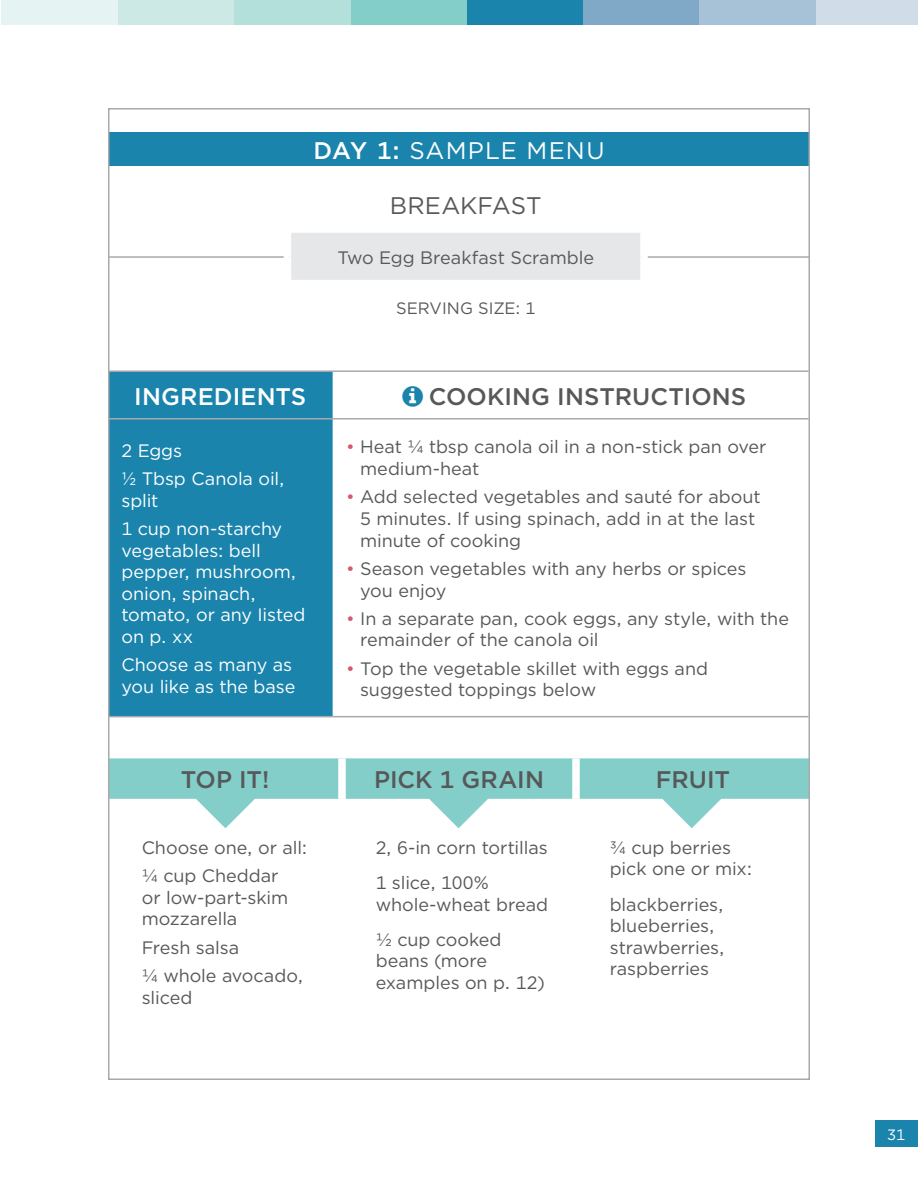
<style>
.page{position:relative;width:918px;height:1188px;background:#fff}
.page>*{position:absolute;margin:0;border:0;box-sizing:border-box;transform-origin:0 0}
.t1{font:500 24px "Gotham";color:#57585a}
.t2{font:24px "Gotham";letter-spacing:.045em;color:#fff}
.t3{font:500 24px "Gotham";letter-spacing:.005em;color:#fff}
.t4{font:24px "Gotham";letter-spacing:.005em;color:#57585a}
.t5{font:18px/21.6px "Gotham";letter-spacing:-.005em;color:#57585a}
.t6{font:18px/21.6px "Gotham";letter-spacing:-.005em;color:#fff}
.t7{font:16.5px "Gotham";color:#57585a}
.t8{font:15px "Gotham";color:#fff}
.s1{font-weight:500}
.s2{color:#d85870}
</style>
<div class="page">
<div style="left:875px;top:1120px;width:43px;height:28px;background:#1a84ac"></div>
<div style="left:815px;top:0;width:103px;height:26px;background:#d0dde8"></div>
<div style="left:699px;top:0;width:116px;height:26px;background:#a7c1d7"></div>
<div style="left:583px;top:0;width:116px;height:26px;background:#7fa9c6"></div>
<div style="left:466px;top:0;width:117px;height:26px;background:#1a84ac"></div>
<div style="left:350px;top:0;width:116px;height:26px;background:#83cec8"></div>
<div style="left:234px;top:0;width:116px;height:26px;background:#b4e0dc"></div>
<div style="left:118px;top:0;width:116px;height:26px;background:#cce9e6"></div>
<div style="left:2px;top:0;width:116px;height:26px;background:#e5f4f2"></div>
<hr style="left:108px;top:256px;width:702px;height:2px;background:#a8a9ad">
<div style="left:108px;top:133px;width:702px;height:33px;background:#1a84ac"></div>
<div style="left:111px;top:372px;width:222px;height:344px;background:#1a84ac"></div>
<hr style="left:108px;top:370px;width:225px;height:2px;background:#a8a9ad">
<hr style="left:333px;top:370px;width:475px;height:2px;background:#a8a9ad">
<hr style="left:108px;top:418px;width:225px;height:2px;background:#a8a9ad">
<hr style="left:333px;top:418px;width:475px;height:2px;background:#a8a9ad">
<hr style="left:108px;top:716px;width:225px;height:1px;background:#a8a9ad">
<hr style="left:333px;top:716px;width:475px;height:1px;background:#a8a9ad">
<div style="left:281px;top:233px;width:370px;height:47px;background:#e6e7e9"></div>
<svg style="left:108px;top:758px;width:702px;height:70px"></svg>
<h1 class="t2" style="left:313px;top:135px;width:293px"><span class="s1">DAY 1:</span> SAMPLE MENU</h1>
<h1 class="t4" style="left:390px;top:190px;width:153px">BREAKFAST</h1>
<p class="t5" style="left:337px;top:246px;width:258px">Two Egg Breakfast Scramble</p>
<p class="t7" style="left:396px;top:298px;width:141px">SERVING SIZE: 1</p>
<h1 class="t3" style="left:134px;top:380px;width:173px">INGREDIENTS</h1>
<h1 class="t1" style="left:429px;top:381px;width:319px">COOKING INSTRUCTIONS</h1>
<p class="t6" style="left:122px;top:436px;width:165px;line-height:28.3px">2 Eggs<br>½ Tbsp Canola oil,</p>
<p class="t6" style="left:122px;top:486px;width:162px;line-height:28.3px">split<br>1 cup non-starchy</p>
<p class="t6" style="left:122px;top:539px;width:186px">vegetables: bell pepper, mushroom, onion, spinach, tomato, or any Iisted on p. xx</p>
<p class="t6" style="left:122px;top:654px;width:175px">Choose as many as you like as the base</p>
<p class="t5" style="left:360px;top:436px;width:408px;text-indent:-14px"><span class="s2">•</span> Heat ¼ tbsp canola oil in a non-stick pan over medium-heat</p>
<p class="t5" style="left:360px;top:486px;width:402px;text-indent:-14px"><span class="s2">•</span> Add selected vegetables and sauté for about<br>5 minutes. If using spinach, add in at the last minute of cooking</p>
<p class="t5" style="left:360px;top:557px;width:388px;text-indent:-14px"><span class="s2">•</span> Season vegetables with any herbs or spices you enjoy</p>
<p class="t5" style="left:360px;top:607px;width:430px;text-indent:-14px"><span class="s2">•</span> In a separate pan, cook eggs, any style, with the remainder of the canola oil</p>
<p class="t5" style="left:360px;top:657px;width:349px;text-indent:-14px"><span class="s2">•</span> Top the vegetable skillet with eggs and suggested toppings below</p>
<h1 class="t1" style="left:181px;top:764px;width:90px">TOP IT!</h1>
<h1 class="t1" style="left:374px;top:764px;width:171px">PICK 1 GRAIN</h1>
<h1 class="t1" style="left:656px;top:764px;width:76px">FRUIT</h1>
<p class="t5" style="left:142px;top:833px;width:167px;line-height:28.3px">Choose one, or all: ¼ cup Cheddar</p>
<p class="t5" style="left:142px;top:886px;width:148px">or low-part-skim mozzarella</p>
<p class="t5" style="left:142px;top:933px;width:163px;line-height:28.3px">Fresh salsa<br>¼ whole avocado,</p>
<p class="t5" style="left:142px;top:986px;width:52px">sliced</p>
<p class="t5" style="left:376px;top:830px;width:173px;line-height:35.1px">2, 6-in corn tortillas<br>1 slice, 100%</p>
<p class="t5" style="left:376px;top:886px;width:174px;line-height:35.1px">whole-wheat bread ½ cup cooked</p>
<p class="t5" style="left:376px;top:950px;width:171px">beans (more examples on p. 12)</p>
<p class="t5" style="left:610px;top:836px;width:144px">¾ cup berries pick one or mix:</p>
<p class="t5" style="left:610px;top:893px;width:116px">blackberries, blueberries, strawberries, raspberries</p>
<p class="t8" style="left:887px;top:1125px;width:19px">31</p>
</div>
